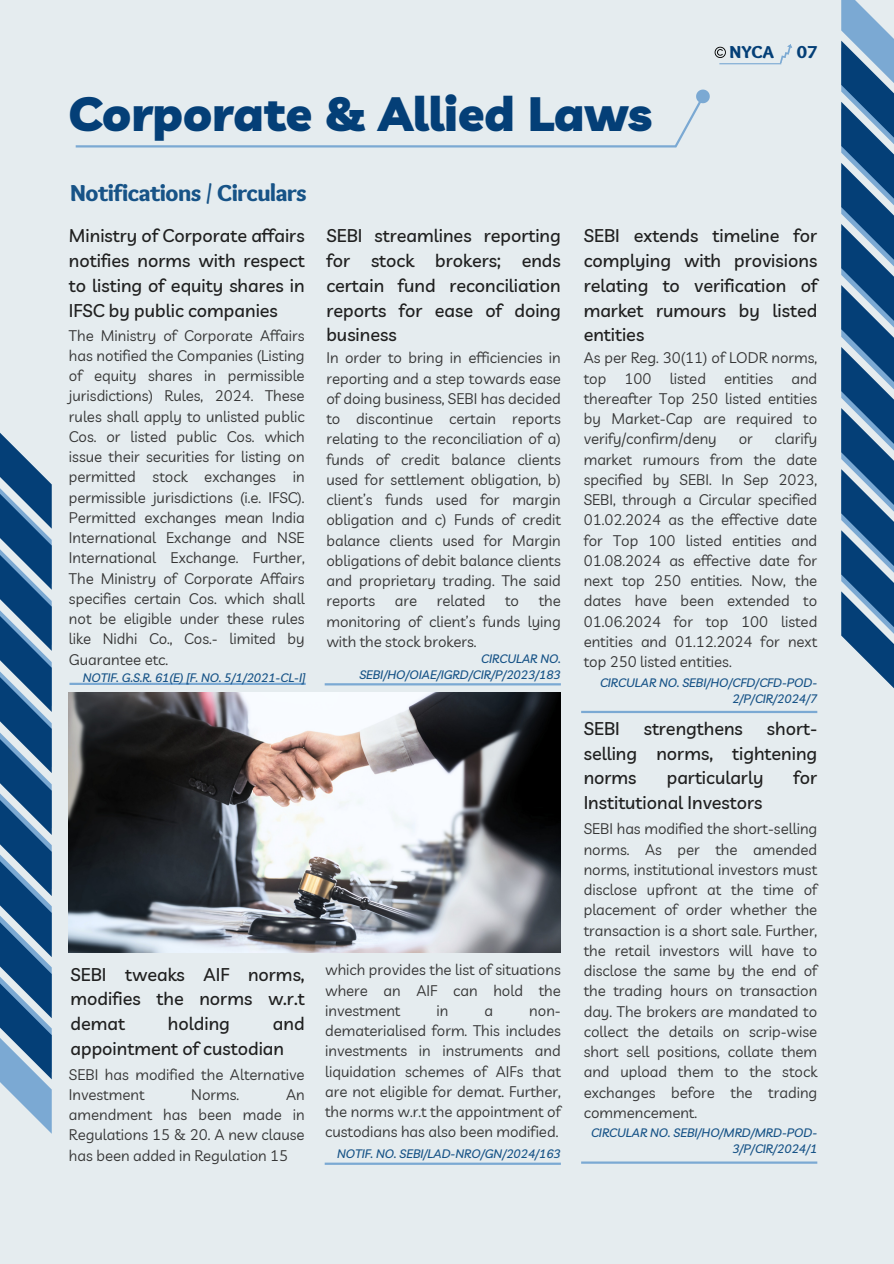
<style>
.page{position:relative;width:894px;height:1264px;background:#fff}
.page>*{position:absolute;margin:0;border:0;box-sizing:border-box;transform-origin:0 0}
.t1{font:900 48px "Livvic";color:#043f77}
.t2{font:900 24px "Sukar";letter-spacing:-.02em;color:#175387}
.t3{font:500 18px/24.8px "Livvic";color:#202020;text-align:justify}
.t4{font:900 18px "Sukar";color:#043f77}
.t5{font:15px/20.2px "Livvic";color:#353535;text-align:justify}
.t6{font:italic 500 12px/16px "Livvic";color:#175387;text-align:right}
</style>
<div class="page">
<div style="left:0;top:0;width:893px;height:1263px;background:#e5ecef"></div>
<svg style="left:841px;top:0;width:52px;height:688px"></svg>
<svg style="left:0;top:433px;width:52px;height:700px"></svg>
<svg style="left:780px;top:44px;width:12px;height:20px"></svg>
<hr style="left:719px;top:63px;width:62px;height:1px;background:#7ba9d3">
<svg style="left:714px;top:47px;width:11px;height:11px"></svg>
<svg style="left:672px;top:90px;width:37px;height:58px"></svg>
<hr style="left:76px;top:145px;width:599px;height:2px;background:#7ba9d3">
<hr style="left:69px;top:682px;width:236px;height:3px;background:#7ba9d3">
<hr style="left:581px;top:710px;width:236px;height:3px;background:#7ba9d3">
<hr style="left:324px;top:683px;width:236px;height:2px;background:#7ba9d3">
<hr style="left:324px;top:1162px;width:236px;height:2px;background:#7ba9d3">
<img style="left:69px;top:692px;width:492px;height:260px">
<hr style="left:581px;top:1161px;width:236px;height:2px;background:#7ba9d3">
<h1 class="t1" style="left:69px;top:83px;width:584px">Corporate &amp; Allied Laws</h1>
<h2 class="t2" style="left:70px;top:179px;width:238px">Notifications / Circulars</h2>
<p class="t4" style="left:729px;top:41px;width:46px">NYCA</p>
<p class="t4" style="left:796px;top:42px;width:22px">07</p>
<p class="t3" style="left:69px;top:223px;width:237px">Ministry of Corporate affairs notifies norms with respect to listing of equity shares in IFSC by public companies</p>
<p class="t5" style="left:69px;top:325px;width:237px">The Ministry of Corporate Affairs has notified the Companies (Listing of equity shares in permissible jurisdictions) Rules, 2024. These rules shall apply to unlisted public Cos. or listed public Cos. which issue their securities for listing on permitted stock exchanges in permissible jurisdictions (i.e. IFSC).<br>Permitted exchanges mean India International Exchange and NSE International Exchange. Further, The Ministry of Corporate Affairs specifies certain Cos. which shall not be eligible under these rules like Nidhi Co., Cos.- limited by Guarantee etc.</p>
<p class="t6" style="left:83px;top:669px;width:224px">NOTIF. G.S.R. 61(E) [F. NO. 5/1/2021-CL-I]</p>
<p class="t3" style="left:70px;top:961px;width:235px">SEBI tweaks AIF norms, modifies the norms w.r.t demat</p>
<p class="t3" style="left:70px;top:1010px;width:235px;text-indent:202px">and appointment of custodian</p>
<p class="t5" style="left:69px;top:1063px;width:237px">SEBI has modified the Alternative<br>Investment</p>
<p class="t3" style="left:168px;top:1010px;width:63px">holding</p>
<p class="t5" style="left:69px;top:1084px;width:237px;text-indent:217px">An amendment has been made in Regulations 15 &amp; 20. A new clause has been added in Regulation 15</p>
<p class="t5" style="left:191px;top:1084px;width:49px">Norms.</p>
<p class="t3" style="left:326px;top:223px;width:236px">SEBI streamlines reporting for stock brokers; ends certain fund reconciliation reports for ease of doing business</p>
<p class="t3" style="left:583px;top:223px;width:235px">SEBI extends timeline for complying with provisions relating to verification of market rumours by listed entities</p>
<p class="t5" style="left:326px;top:347px;width:236px">In order to bring in efficiencies in reporting and a step towards ease of doing business, SEBI has decided to discontinue certain reports relating to the reconciliation of a) funds of credit balance clients used for settlement obligation, b) client’s funds used for margin obligation and c) Funds of credit balance clients used for Margin obligations of debit balance clients and proprietary trading. The said reports</p>
<p class="t5" style="left:583px;top:347px;width:235px">As per Reg. 30(11) of LODR norms, top 100 listed entities and thereafter Top 250 listed entities by Market-Cap are required to verify/confirm/deny</p>
<p class="t5" style="left:583px;top:428px;width:235px;text-indent:191px">clarify market rumours from the date specified by SEBI. In Sep 2023, SEBI, through a Circular specified 01.02.2024 as the effective date for Top 100 listed entities and 01.08.2024 as effective date for next top 250 entities. Now, the dates have been extended to 01.06.2024 for top 100 listed entities and 01.12.2024 for next top 250 listed entities.</p>
<p class="t5" style="left:738px;top:428px;width:16px">or</p>
<p class="t5" style="left:326px;top:590px;width:236px;text-indent:212px">the monitoring of client’s funds lying with the stock brokers.</p>
<p class="t5" style="left:395px;top:590px;width:24px">are</p>
<p class="t5" style="left:436px;top:590px;width:50px">related</p>
<p class="t5" style="left:505px;top:590px;width:16px">to</p>
<p class="t6" style="left:359px;top:650px;width:203px">CIRCULAR NO.<br>SEBI/HO/OIAE/IGRD/CIR/P/2023/183</p>
<p class="t6" style="left:600px;top:674px;width:219px">CIRCULAR NO. SEBI/HO/CFD/CFD-POD-<br>2/P/CIR/2024/7</p>
<p class="t5" style="left:325px;top:959px;width:237px">which provides the list of situations where an AIF can hold the investment</p>
<p class="t5" style="left:436px;top:1000px;width:13px">in</p>
<p class="t5" style="left:484px;top:1000px;width:10px">a</p>
<p class="t5" style="left:325px;top:1000px;width:237px;text-indent:204px">non&shy;dematerialised form. This includes investments in instruments and liquidation schemes of AIFs that are not eligible for demat. Further, the norms w.r.t the appointment of custodians has also been modified.</p>
<p class="t6" style="left:337px;top:1145px;width:225px">NOTIF. NO. SEBI/LAD-NRO/GN/2024/163</p>
<p class="t3" style="left:583px;top:715px;width:38px">SEBI</p>
<p class="t3" style="left:643px;top:715px;width:101px">strengthens</p>
<p class="t3" style="left:583px;top:715px;width:235px;text-indent:183px">short&shy;selling norms, tightening norms</p>
<p class="t3" style="left:666px;top:765px;width:98px">particularly</p>
<p class="t3" style="left:793px;top:765px;width:25px">for</p>
<p class="t3" style="left:583px;top:790px;width:180px">Institutional Investors</p>
<p class="t5" style="left:583px;top:818px;width:235px">SEBI has modified the short-selling norms. As per the amended norms, institutional investors must disclose upfront at the time of placement of order whether the transaction is a short sale. Further, the retail investors will have to disclose the same by the end of the trading hours on transaction day. The brokers are mandated to collect the details on scrip-wise short sell positions, collate them and upload them to the stock exchanges before the trading commencement.</p>
<p class="t6" style="left:591px;top:1124px;width:228px">CIRCULAR NO. SEBI/HO/MRD/MRD-POD-<br>3/P/CIR/2024/1</p>
</div>
